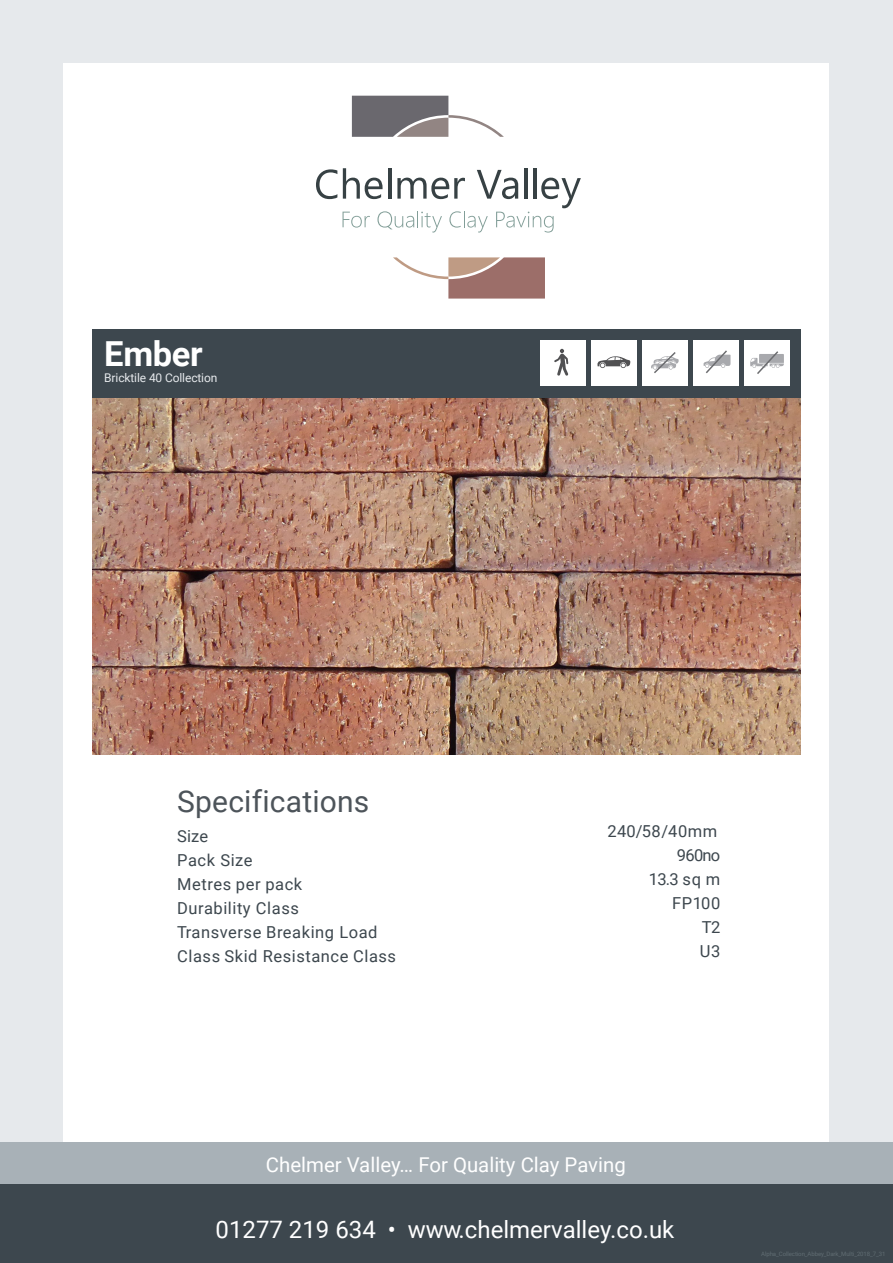
<style>
.page{position:relative;width:893px;height:1263px;background:#e6e9ec}
.page>*{position:absolute;margin:0;border:0;box-sizing:border-box;transform-origin:0 0}
.ParaStyle01-Leading{font:700 34.5px "Roboto";letter-spacing:-.01em;color:#fff}
.ParaStyle01-Leading-2{font:30px "Roboto";letter-spacing:.005em;color:#4d545a}
.ParaStyle01-Leading-3{font:24px "Roboto";color:#fff}
.ParaStyle01-Leading-4{font:20.4px "Roboto";color:#fff}
.ParaStyle03-Leading{font:16.5px/24px "Roboto";letter-spacing:.035em;color:#3d474e}
.ParaStyle04-Leading{font:16.5px "Roboto";letter-spacing:.035em;color:#3d474e}
.ParaStyle01-Leading-5{font:16.5px "Roboto";color:#3d474e}
.ParaStyle01-Leading-6{font:12px "Roboto";letter-spacing:-.01em;color:#e6e9ec}
</style>
<div class="page">
<div style="left:64px;top:64px;width:765px;height:1135px;background:#fff"></div>
<div style="left:93px;top:330px;width:708px;height:69px;background:#3d474e"></div>
<img style="left:93px;top:399px;width:708px;height:356px">
<div style="left:0;top:1184px;width:893px;height:79px;background:#3d474e"></div>
<div style="left:0;top:1143px;width:893px;height:41px;background:#a8b1b7"></div>
<div style="left:540px;top:340px;width:45px;height:45px;background:#fff"></div>
<div style="left:591px;top:340px;width:45px;height:45px;background:#fff"></div>
<div style="left:642px;top:340px;width:45px;height:45px;background:#fff"></div>
<div style="left:693px;top:340px;width:45px;height:45px;background:#fff"></div>
<div style="left:744px;top:340px;width:45px;height:45px;background:#fff"></div>
<svg style="left:316px;top:169px;width:21px;height:30px"></svg>
<svg style="left:343px;top:168px;width:238px;height:65px"></svg>
<svg style="left:393px;top:257px;width:152px;height:42px"></svg>
<svg style="left:352px;top:96px;width:152px;height:41px"></svg>
<svg style="left:554px;top:349px;width:14px;height:27px"></svg>
<svg style="left:597px;top:356px;width:33px;height:12px"></svg>
<svg style="left:651px;top:352px;width:28px;height:21px"></svg>
<svg style="left:703px;top:350px;width:27px;height:24px"></svg>
<svg style="left:750px;top:351px;width:34px;height:23px"></svg>
<p class="ParaStyle01-Leading" style="left:104px;top:329px;width:100px">Ember</p>
<p class="ParaStyle01-Leading-6" style="left:104px;top:369px;width:115px">Bricktile 40 Collection</p>
<p class="ParaStyle01-Leading-2" style="left:177px;top:780px;width:194px">Specifications</p>
<p class="ParaStyle01-Leading-5" style="left:177px;top:824px;width:32px">Size</p>
<p class="ParaStyle03-Leading" style="left:177px;top:847px;width:77px">Pack Size</p>
<p class="ParaStyle03-Leading" style="left:177px;top:871px;width:126px">Metres per pack</p>
<p class="ParaStyle03-Leading" style="left:177px;top:895px;width:123px">Durability Class</p>
<p class="ParaStyle03-Leading" style="left:177px;top:919px;width:220px">Transverse Breaking Load<br>Class Skid Resistance Class</p>
<p class="ParaStyle03-Leading" style="left:608px;top:818px;width:111px">240/58/40mm</p>
<p class="ParaStyle03-Leading" style="left:677px;top:842px;width:45px">960no</p>
<p class="ParaStyle04-Leading" style="left:649px;top:867px;width:73px">13.3 sq m</p>
<p class="ParaStyle04-Leading" style="left:672px;top:891px;width:50px">FP100</p>
<p class="ParaStyle04-Leading" style="left:702px;top:915px;width:20px">T2</p>
<p class="ParaStyle04-Leading" style="left:700px;top:939px;width:22px">U3</p>
<p class="ParaStyle01-Leading-4" style="left:266px;top:1150px;width:362px">Chelmer Valley… For Quality Clay Paving</p>
<p class="ParaStyle01-Leading-3" style="left:216px;top:1212px;width:460px">01277 219 634 • www.chelmervalley.co.uk</p>
</div>
